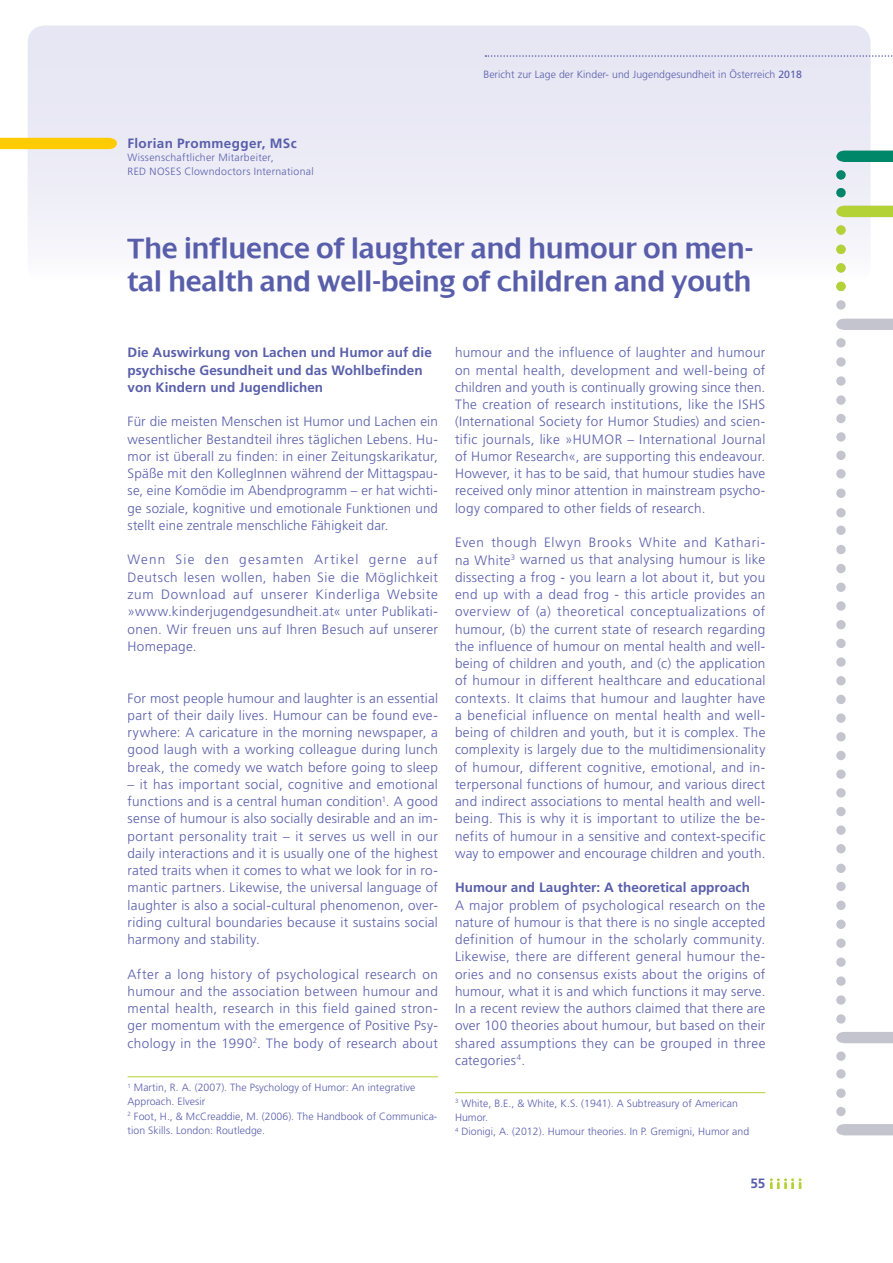
<style>
.page{position:relative;width:893px;height:1263px;background:#fff}
.page>*{position:absolute;margin:0;border:0;box-sizing:border-box;transform-origin:0 0}
.t1{font:600 30px/33px "Dialog";letter-spacing:.005em;color:#585eaa}
.t2{font:300 13.5px/17.2px "Frutiger";letter-spacing:.02em;color:#585eaa;text-align:justify}
.t3{font:700 13.5px/17.2px "Frutiger";letter-spacing:.005em;color:#585eaa}
.t4{font:700 13.5px "Frutiger";letter-spacing:.025em;color:#585eaa}
.t5{font:300 10.5px/14.2px "Frutiger";letter-spacing:.005em;color:#585eaa}
.t6{font:300 10.5px/13.5px "Frutiger";letter-spacing:.03em;color:#585eaa}
.s1{font-weight:400}
</style>
<div class="page">
<div style="left:28px;top:26px;width:843px;height:257px;background:linear-gradient(to bottom,#e3e2f2,#f8f8fc);border-radius:17px"></div>
<svg style="left:770px;top:1178px;width:31px;height:11px"></svg>
<svg style="left:485px;top:55px;width:408px;height:2px"></svg>
<svg style="left:836px;top:319px;width:57px;height:11px"></svg>
<svg style="left:836px;top:1032px;width:57px;height:11px"></svg>
<svg style="left:836px;top:1124px;width:57px;height:11px"></svg>
<div style="left:836px;top:300px;width:10px;height:10px;background:#c4c4ce;border-radius:50%"></div>
<div style="left:836px;top:338px;width:10px;height:9px;background:#c4c4ce;border-radius:50%"></div>
<div style="left:836px;top:357px;width:10px;height:10px;background:#c4c4ce;border-radius:50%"></div>
<div style="left:836px;top:376px;width:10px;height:10px;background:#c4c4ce;border-radius:50%"></div>
<div style="left:836px;top:395px;width:10px;height:10px;background:#c4c4ce;border-radius:50%"></div>
<div style="left:836px;top:414px;width:10px;height:9px;background:#c4c4ce;border-radius:50%"></div>
<div style="left:836px;top:432px;width:10px;height:10px;background:#c4c4ce;border-radius:50%"></div>
<div style="left:836px;top:451px;width:10px;height:9px;background:#c4c4ce;border-radius:50%"></div>
<div style="left:836px;top:469px;width:10px;height:9px;background:#c4c4ce;border-radius:50%"></div>
<div style="left:836px;top:489px;width:10px;height:9px;background:#c4c4ce;border-radius:50%"></div>
<div style="left:836px;top:508px;width:10px;height:9px;background:#c4c4ce;border-radius:50%"></div>
<div style="left:836px;top:526px;width:10px;height:9px;background:#c4c4ce;border-radius:50%"></div>
<div style="left:836px;top:545px;width:10px;height:9px;background:#c4c4ce;border-radius:50%"></div>
<div style="left:836px;top:564px;width:10px;height:9px;background:#c4c4ce;border-radius:50%"></div>
<div style="left:836px;top:583px;width:10px;height:9px;background:#c4c4ce;border-radius:50%"></div>
<div style="left:836px;top:601px;width:10px;height:10px;background:#c4c4ce;border-radius:50%"></div>
<div style="left:836px;top:620px;width:10px;height:9px;background:#c4c4ce;border-radius:50%"></div>
<div style="left:836px;top:639px;width:10px;height:9px;background:#c4c4ce;border-radius:50%"></div>
<div style="left:836px;top:657px;width:10px;height:10px;background:#c4c4ce;border-radius:50%"></div>
<div style="left:836px;top:676px;width:10px;height:9px;background:#c4c4ce;border-radius:50%"></div>
<div style="left:836px;top:695px;width:10px;height:9px;background:#c4c4ce;border-radius:50%"></div>
<div style="left:836px;top:713px;width:10px;height:10px;background:#c4c4ce;border-radius:50%"></div>
<div style="left:836px;top:732px;width:10px;height:9px;background:#c4c4ce;border-radius:50%"></div>
<div style="left:836px;top:751px;width:10px;height:9px;background:#c4c4ce;border-radius:50%"></div>
<div style="left:836px;top:769px;width:10px;height:10px;background:#c4c4ce;border-radius:50%"></div>
<div style="left:836px;top:788px;width:10px;height:9px;background:#c4c4ce;border-radius:50%"></div>
<div style="left:836px;top:807px;width:10px;height:9px;background:#c4c4ce;border-radius:50%"></div>
<div style="left:836px;top:825px;width:10px;height:10px;background:#c4c4ce;border-radius:50%"></div>
<div style="left:836px;top:844px;width:10px;height:9px;background:#c4c4ce;border-radius:50%"></div>
<div style="left:836px;top:864px;width:10px;height:9px;background:#c4c4ce;border-radius:50%"></div>
<div style="left:836px;top:882px;width:10px;height:9px;background:#c4c4ce;border-radius:50%"></div>
<div style="left:836px;top:901px;width:10px;height:9px;background:#c4c4ce;border-radius:50%"></div>
<div style="left:836px;top:919px;width:10px;height:10px;background:#c4c4ce;border-radius:50%"></div>
<div style="left:836px;top:938px;width:10px;height:10px;background:#c4c4ce;border-radius:50%"></div>
<div style="left:836px;top:957px;width:10px;height:10px;background:#c4c4ce;border-radius:50%"></div>
<div style="left:836px;top:976px;width:10px;height:10px;background:#c4c4ce;border-radius:50%"></div>
<div style="left:836px;top:995px;width:10px;height:10px;background:#c4c4ce;border-radius:50%"></div>
<div style="left:836px;top:1014px;width:10px;height:10px;background:#c4c4ce;border-radius:50%"></div>
<div style="left:836px;top:1051px;width:10px;height:10px;background:#c4c4ce;border-radius:50%"></div>
<div style="left:836px;top:1069px;width:10px;height:9px;background:#c4c4ce;border-radius:50%"></div>
<div style="left:836px;top:1088px;width:10px;height:10px;background:#c4c4ce;border-radius:50%"></div>
<div style="left:836px;top:1107px;width:10px;height:9px;background:#c4c4ce;border-radius:50%"></div>
<svg style="left:0;top:138px;width:117px;height:11px"></svg>
<hr style="left:128px;top:1076px;width:310px;height:1px;background:#b3d235">
<hr style="left:455px;top:1092px;width:310px;height:1px;background:#b3d235">
<svg style="left:836px;top:206px;width:57px;height:11px"></svg>
<svg style="left:836px;top:151px;width:57px;height:11px"></svg>
<svg style="left:836px;top:225px;width:10px;height:10px"></svg>
<svg style="left:836px;top:170px;width:10px;height:10px"></svg>
<div style="left:836px;top:282px;width:10px;height:9px;background:#b3d235;border-radius:50%"></div>
<div style="left:836px;top:263px;width:10px;height:10px;background:#b3d235;border-radius:50%"></div>
<div style="left:836px;top:245px;width:10px;height:9px;background:#b3d235;border-radius:50%"></div>
<div style="left:836px;top:188px;width:10px;height:9px;background:#00876a;border-radius:50%"></div>
<p class="t4" style="left:128px;top:135px;width:171px">Florian Prommegger, MSc</p>
<p class="t6" style="left:128px;top:151px;width:188px">Wissenschaftlicher Mitarbeiter,<br>RED NOSES Clowndoctors International</p>
<p class="t5" style="left:483px;top:67px;width:320px">Bericht zur Lage der Kinder- und Jugendgesundheit in Österreich <span class="s1">2018</span></p>
<h1 class="t1" style="left:128px;top:232px;width:627px">The influence of laughter and humour on men&shy;tal health and well-being of children and youth</h1>
<p class="t3" style="left:128px;top:344px;width:306px">Die Auswirkung von Lachen und Humor auf die psychische Gesundheit und das Wohlbefinden von Kindern und Jugendlichen</p>
<p class="t2" style="left:128px;top:413px;width:312px">Für die meisten Menschen ist Humor und Lachen ein wesentlicher Bestandteil ihres täglichen Lebens. Hu&shy;mor ist überall zu finden: in einer Zeitungskarikatur, Späße mit den KollegInnen während der Mittagspau&shy;se, eine Komödie im Abendprogramm – er hat wichti&shy;ge soziale, kognitive und emotionale Funktionen und stellt eine zentrale menschliche Fähigkeit dar.</p>
<p class="t2" style="left:128px;top:551px;width:312px">Wenn Sie den gesamten Artikel gerne auf Deutsch lesen wollen, haben Sie die Möglichkeit zum Download auf unserer Kinderliga Website »www.kinderjugendgesundheit.at« unter Publikati&shy;onen. Wir freuen uns auf Ihren Besuch auf unserer Homepage.</p>
<p class="t2" style="left:128px;top:689px;width:312px">For most people humour and laughter is an essential part of their daily lives. Humour can be found eve&shy;rywhere: A caricature in the morning newspaper, a good laugh with a working colleague during lunch break, the comedy we watch before going to sleep</p>
<p class="t2" style="left:128px;top:776px;width:312px">– it has important social, cognitive and emotional functions and is a central human condition<sup>1</sup>. A good sense of humour is also socially desirable and an im&shy;portant personality trait – it serves us well in our daily interactions and it is usually one of the highest rated traits when it comes to what we look for in ro&shy;mantic partners. Likewise, the universal language of laughter is also a social-cultural phenomenon, over&shy;riding cultural boundaries because it sustains social harmony and stability.</p>
<p class="t2" style="left:128px;top:965px;width:312px">After a long history of psychological research on humour and the association between humour and mental health, research in this field gained stron&shy;ger momentum with the emergence of Positive Psy&shy;chology in the 1990<sup>2</sup>. The body of research about</p>
<p class="t5" style="left:128px;top:1080px;width:311px"><sup>1</sup> Martin, R. A. (2007). The Psychology of Humor: An integrative Approach. Elvesir<br><sup>2</sup> Foot, H., &amp; McCreaddie, M. (2006). The Handbook of Communica&shy;tion Skills. London: Routledge.</p>
<p class="t2" style="left:455px;top:344px;width:312px">humour and the influence of laughter and humour on mental health, development and well-being of children and youth is continually growing since then.<br>The creation of research institutions, like the ISHS (International Society for Humor Studies) and scien&shy;tific journals, like »HUMOR – International Journal of Humor Research«, are supporting this endeavour.<br>However, it has to be said, that humour studies have received only minor attention in mainstream psycho&shy;logy compared to other fields of research.</p>
<p class="t2" style="left:455px;top:534px;width:312px">Even though Elwyn Brooks White and Kathari&shy;na White<sup>3</sup> warned us that analysing humour is like dissecting a frog - you learn a lot about it, but you end up with a dead frog - this article provides an overview of (a) theoretical conceptualizations of humour, (b) the current state of research regarding the influence of humour on mental health and well&shy;being of children and youth, and (c) the application of humour in different healthcare and educational contexts. It claims that humour and laughter have a beneficial influence on mental health and well&shy;being of children and youth, but it is complex. The complexity is largely due to the multidimensionality of humour, different cognitive, emotional, and in&shy;terpersonal functions of humour, and various direct and indirect associations to mental health and well&shy;being. This is why it is important to utilize the be&shy;nefits of humour in a sensitive and context-specific way to empower and encourage children and youth.</p>
<p class="t3" style="left:455px;top:879px;width:296px">Humour and Laughter: A theoretical approach</p>
<p class="t2" style="left:455px;top:896px;width:312px">A major problem of psychological research on the nature of humour is that there is no single accepted definition of humour in the scholarly community.<br>Likewise, there are different general humour the&shy;ories and no consensus exists about the origins of humour, what it is and which functions it may serve.<br>In a recent review the authors claimed that there are over 100 theories about humour, but based on their shared assumptions they can be grouped in three categories<sup>4</sup>.</p>
<p class="t5" style="left:455px;top:1096px;width:296px"><sup>3</sup> White, B.E., &amp; White, K.S. (1941). A Subtreasury of American<br>Humor.<br><sup>4</sup> Dionigi, A. (2012). Humour theories. In P. Gremigni, Humor and</p>
<p class="t3" style="left:750px;top:1175px;width:17px">55</p>
</div>
